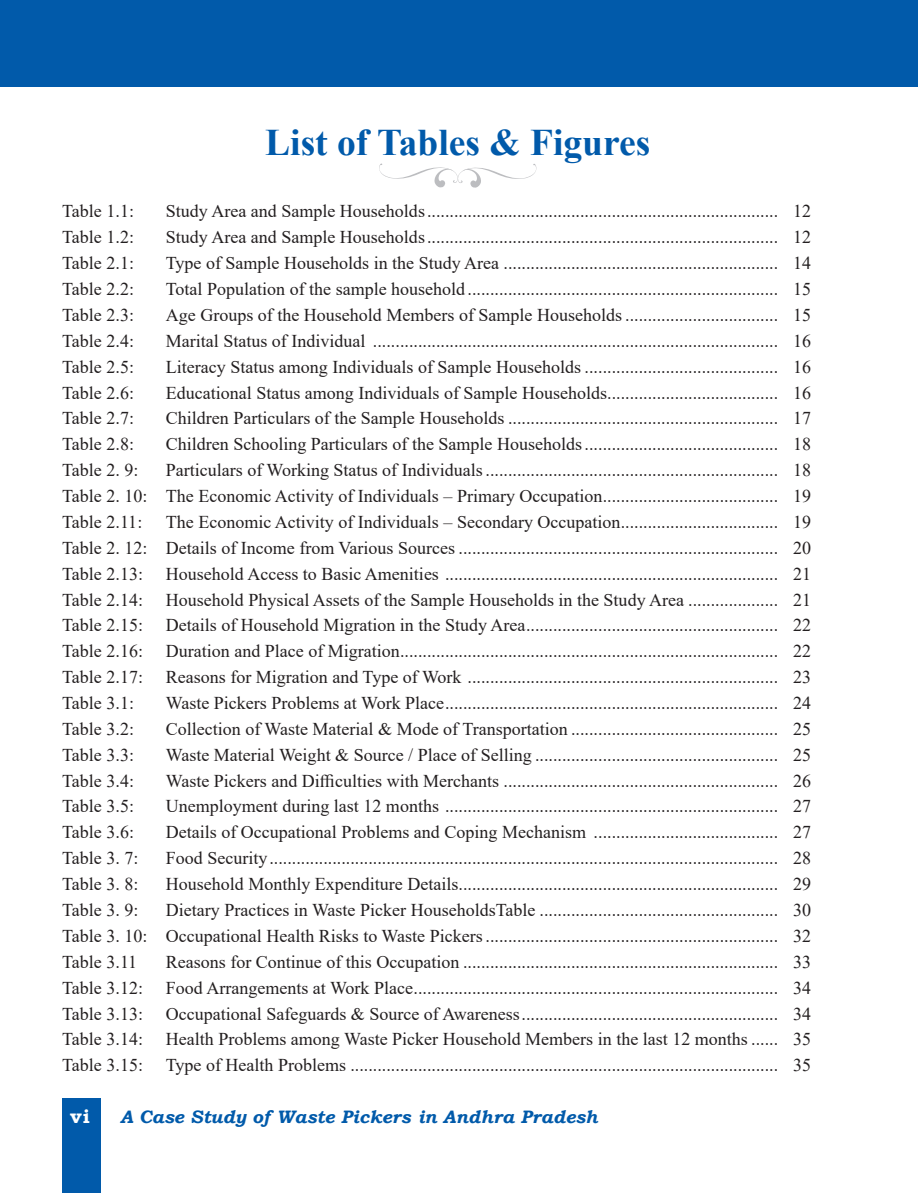
<style>
.page{position:relative;width:918px;height:1193px;background:#fff}
.page>*{position:absolute;margin:0;border:0;box-sizing:border-box;transform-origin:0 0}
.t1{font:700 37.5px "Times New Roman";color:#015aaa}
.t2{font:700 19.5px "Bookman Old Style";color:#fff}
.t3{font:18px/25.8px "Times New Roman";color:#231f20;text-align:justify}
.t4{font:italic 700 18px "Bookman Old Style";color:#015aaa}
</style>
<div class="page">
<div style="left:0;top:0;width:916px;height:86px;background:#015aaa"></div>
<div style="left:62px;top:1097px;width:38px;height:95px;background:#015aaa"></div>
<hr style="left:916px;top:0;width:1px;height:86px;background:#015aaa">
<svg style="left:379px;top:163px;width:158px;height:25px"></svg>
<p class="t1" style="left:265px;top:115px;width:386px">List of Tables &amp; Figures</p>
<p class="t3" style="left:62px;top:198px;width:73px">Table 1.1:</p>
<p class="t3" style="left:166px;top:198px;width:646px">Study Area and Sample Households.............................................................................. 12</p>
<p class="t3" style="left:62px;top:224px;width:73px">Table 1.2:</p>
<p class="t3" style="left:166px;top:224px;width:646px">Study Area and Sample Households.............................................................................. 12</p>
<p class="t3" style="left:62px;top:250px;width:73px">Table 2.1:</p>
<p class="t3" style="left:166px;top:250px;width:646px">Type of Sample Households in the Study Area ............................................................. 14</p>
<p class="t3" style="left:62px;top:275px;width:73px">Table 2.2:</p>
<p class="t3" style="left:166px;top:275px;width:646px">Total Population of the sample household ..................................................................... 15</p>
<p class="t3" style="left:62px;top:301px;width:73px">Table 2.3:</p>
<p class="t3" style="left:166px;top:301px;width:646px">Age Groups of the Household Members of Sample Households .................................. 15</p>
<p class="t3" style="left:62px;top:327px;width:73px">Table 2.4:</p>
<p class="t3" style="left:166px;top:327px;width:646px">Marital Status of Individual .......................................................................................... 16</p>
<p class="t3" style="left:62px;top:353px;width:73px">Table 2.5:</p>
<p class="t3" style="left:166px;top:353px;width:646px">Literacy Status among Individuals of Sample Households ........................................... 16</p>
<p class="t3" style="left:62px;top:379px;width:73px">Table 2.6:</p>
<p class="t3" style="left:166px;top:379px;width:646px">Educational Status among Individuals of Sample Households...................................... 16</p>
<p class="t3" style="left:62px;top:405px;width:73px">Table 2.7:</p>
<p class="t3" style="left:166px;top:405px;width:646px">Children Particulars of the Sample Households ............................................................ 17</p>
<p class="t3" style="left:62px;top:430px;width:73px">Table 2.8:</p>
<p class="t3" style="left:166px;top:430px;width:646px">Children Schooling Particulars of the Sample Households........................................... 18</p>
<p class="t3" style="left:62px;top:456px;width:78px">Table 2. 9:</p>
<p class="t3" style="left:62px;top:456px;width:750px;text-indent:103px">Particulars of Working Status of Individuals ................................................................. 18<br>Table 2. 10: The Economic Activity of Individuals – Primary Occupation....................................... 19<br>Table 2.11:</p>
<p class="t3" style="left:62px;top:508px;width:750px;text-indent:104px">The Economic Activity of Individuals – Secondary Occupation................................... 19<br>Table 2. 12: Details of Income from Various Sources ....................................................................... 20<br>Table 2.13:</p>
<p class="t3" style="left:166px;top:560px;width:646px">Household Access to Basic Amenities .......................................................................... 21</p>
<p class="t3" style="left:62px;top:586px;width:82px">Table 2.14:</p>
<p class="t3" style="left:166px;top:586px;width:646px">Household Physical Assets of the Sample Households in the Study Area .................... 21</p>
<p class="t3" style="left:62px;top:611px;width:82px">Table 2.15:</p>
<p class="t3" style="left:166px;top:611px;width:646px">Details of Household Migration in the Study Area........................................................ 22</p>
<p class="t3" style="left:62px;top:637px;width:82px">Table 2.16:</p>
<p class="t3" style="left:166px;top:637px;width:646px">Duration and Place of Migration.................................................................................... 22</p>
<p class="t3" style="left:62px;top:663px;width:82px">Table 2.17:</p>
<p class="t3" style="left:166px;top:663px;width:646px">Reasons for Migration and Type of Work ..................................................................... 23</p>
<p class="t3" style="left:62px;top:689px;width:73px">Table 3.1:</p>
<p class="t3" style="left:166px;top:689px;width:646px">Waste Pickers Problems at Work Place.......................................................................... 24</p>
<p class="t3" style="left:62px;top:715px;width:73px">Table 3.2:</p>
<p class="t3" style="left:166px;top:715px;width:646px">Collection of Waste Material &amp; Mode of Transportation .............................................. 25</p>
<p class="t3" style="left:62px;top:741px;width:73px">Table 3.3:</p>
<p class="t3" style="left:166px;top:741px;width:646px">Waste Material Weight &amp; Source / Place of Selling ...................................................... 25</p>
<p class="t3" style="left:62px;top:766px;width:73px">Table 3.4:</p>
<p class="t3" style="left:166px;top:766px;width:646px">Waste Pickers and Difficulties with Merchants ............................................................. 26</p>
<p class="t3" style="left:62px;top:792px;width:73px">Table 3.5:</p>
<p class="t3" style="left:166px;top:792px;width:646px">Unemployment during last 12 months .......................................................................... 27</p>
<p class="t3" style="left:62px;top:818px;width:73px">Table 3.6:</p>
<p class="t3" style="left:166px;top:818px;width:646px">Details of Occupational Problems and Coping Mechanism ......................................... 27</p>
<p class="t3" style="left:62px;top:844px;width:78px">Table 3. 7:</p>
<p class="t3" style="left:166px;top:844px;width:646px">Food Security................................................................................................................. 28</p>
<p class="t3" style="left:62px;top:870px;width:78px">Table 3. 8:</p>
<p class="t3" style="left:166px;top:870px;width:646px">Household Monthly Expenditure Details....................................................................... 29</p>
<p class="t3" style="left:62px;top:896px;width:78px">Table 3. 9:</p>
<p class="t3" style="left:62px;top:896px;width:750px;text-indent:103px">Dietary Practices in Waste Picker HouseholdsTable ..................................................... 30<br>Table 3. 10: Occupational Health Risks to Waste Pickers ................................................................. 32<br>Table 3.11</p>
<p class="t3" style="left:166px;top:947px;width:646px">Reasons for Continue of this Occupation ...................................................................... 33</p>
<p class="t3" style="left:62px;top:973px;width:82px">Table 3.12:</p>
<p class="t3" style="left:166px;top:973px;width:646px">Food Arrangements at Work Place................................................................................. 34</p>
<p class="t3" style="left:62px;top:999px;width:82px">Table 3.13:</p>
<p class="t3" style="left:166px;top:999px;width:646px">Occupational Safeguards &amp; Source of Awareness......................................................... 34</p>
<p class="t3" style="left:62px;top:1025px;width:82px">Table 3.14:</p>
<p class="t3" style="left:166px;top:1025px;width:646px">Health Problems among Waste Picker Household Members in the last 12 months ...... 35</p>
<p class="t3" style="left:62px;top:1051px;width:82px">Table 3.15:</p>
<p class="t3" style="left:166px;top:1051px;width:646px">Type of Health Problems ............................................................................................... 35</p>
<p class="t2" style="left:70px;top:1101px;width:21px">vi</p>
<p class="t4" style="left:120px;top:1103px;width:479px">A Case Study of Waste Pickers in Andhra Pradesh</p>
</div>
